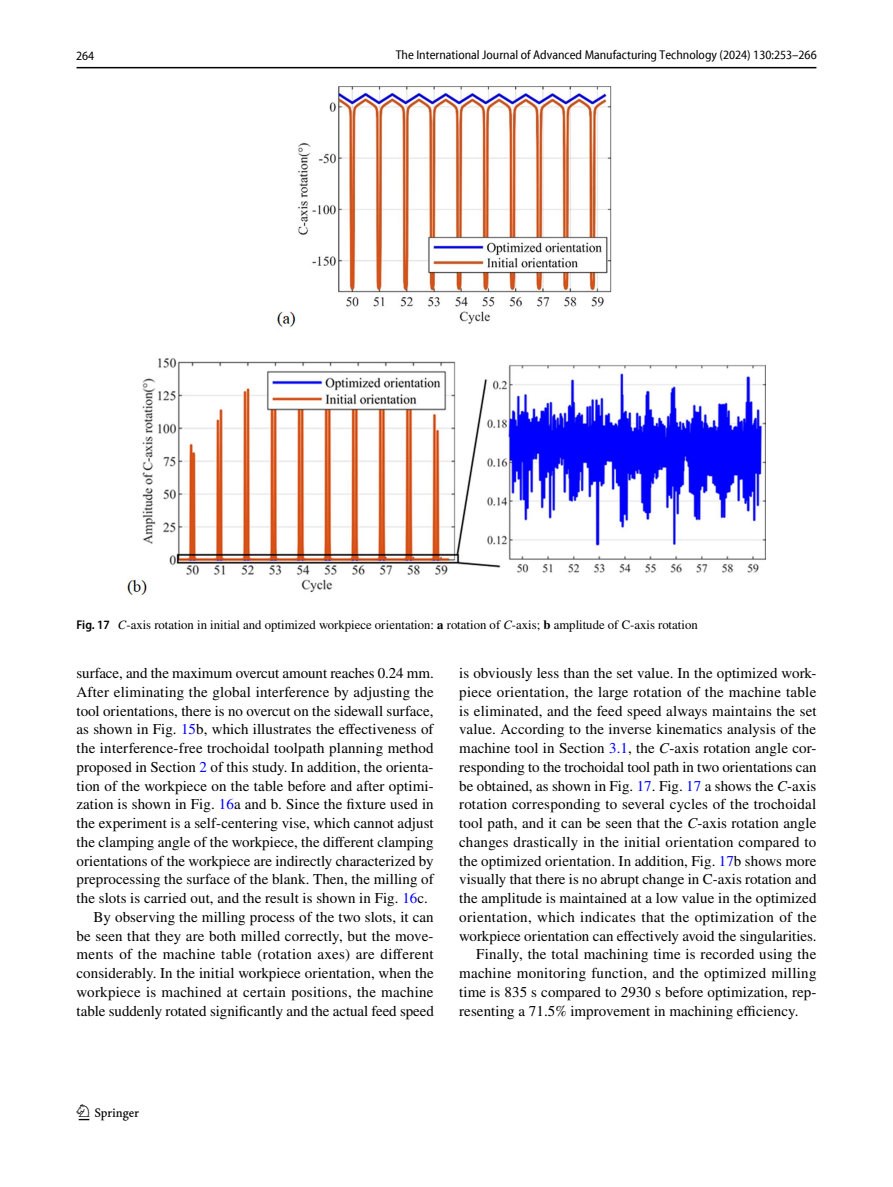
<style>
.page{position:relative;width:893px;height:1187px;background:#fff}
.page>*{position:absolute;margin:0;border:0;box-sizing:border-box;transform-origin:0 0}
.t1{font:22.5px "Springnew Regular 2";color:#000}
.t2{font:15px "STIX";letter-spacing:.005em;color:#000}
.t3{font:15px "STIX";letter-spacing:.025em;color:#000}
.t4{font:12.75px "STIX";color:#000}
.t5{font:semi-condensed 12.75px "Myriad Pro Unic";color:#000}
.t6{font:12.75px "Myriad Pro Semi Cn 2";color:#000}
.s1{font-family:"Myriad Pro";font-weight:600;font-stretch:semi-condensed}
.s2{font-style:italic}
.s3{font-weight:700}
.s4{color:#00f}
</style>
<div class="page">
<hr style="left:77px;top:67px;width:739px;height:1px;background:#000">
<img style="left:128px;top:87px;width:637px;height:507px">
<p class="t6" style="left:76px;top:49px;width:20px">264</p>
<p class="t5" style="left:396px;top:50px;width:423px">The International Journal of Advanced Manufacturing Technology (2024) 130:253–266</p>
<p class="t4" style="left:77px;top:616px;width:623px"><span class="s1">Fig. 17</span> <span class="s2">C</span>-axis rotation in initial and optimized workpiece orientation: <span class="s3">a</span> rotation of <span class="s2">C</span>-axis; <span class="s3">b</span> amplitude of C-axis rotation</p>
<p class="t2" style="left:77px;top:662px;width:359px">surface, and the maximum overcut amount reaches 0.24 mm.</p>
<p class="t2" style="left:77px;top:681px;width:359px">After eliminating the global interference by adjusting the</p>
<p class="t2" style="left:77px;top:700px;width:358px">tool orientations, there is no overcut on the sidewall surface,</p>
<p class="t2" style="left:77px;top:719px;width:359px">as shown in Fig. <span class="s4">15</span>b, which illustrates the effectiveness of</p>
<p class="t2" style="left:77px;top:737px;width:359px">the interference-free trochoidal toolpath planning method</p>
<p class="t2" style="left:77px;top:756px;width:358px">proposed in Section <span class="s4">2</span> of this study. In addition, the orienta-</p>
<p class="t2" style="left:77px;top:775px;width:359px">tion of the workpiece on the table before and after optimi-</p>
<p class="t2" style="left:77px;top:794px;width:359px">zation is shown in Fig. <span class="s4">16</span>a and b. Since the fixture used in</p>
<p class="t2" style="left:77px;top:812px;width:359px">the experiment is a self-centering vise, which cannot adjust</p>
<p class="t2" style="left:77px;top:831px;width:359px">the clamping angle of the workpiece, the different clamping</p>
<p class="t2" style="left:77px;top:850px;width:359px">orientations of the workpiece are indirectly characterized by</p>
<p class="t2" style="left:77px;top:869px;width:359px">preprocessing the surface of the blank. Then, the milling of</p>
<p class="t2" style="left:77px;top:887px;width:353px">the slots is carried out, and the result is shown in Fig. <span class="s4">16</span>c.</p>
<p class="t2" style="left:94px;top:906px;width:342px">By observing the milling process of the two slots, it can</p>
<p class="t2" style="left:77px;top:925px;width:358px">be seen that they are both milled correctly, but the move-</p>
<p class="t3" style="left:77px;top:944px;width:359px">ments of the machine table (rotation axes) are different</p>
<p class="t2" style="left:77px;top:962px;width:359px">considerably. In the initial workpiece orientation, when the</p>
<p class="t2" style="left:77px;top:981px;width:359px">workpiece is machined at certain positions, the machine</p>
<p class="t2" style="left:77px;top:1000px;width:359px">table suddenly rotated significantly and the actual feed speed</p>
<p class="t2" style="left:459px;top:662px;width:359px">is obviously less than the set value. In the optimized work-</p>
<p class="t2" style="left:459px;top:681px;width:359px">piece orientation, the large rotation of the machine table</p>
<p class="t2" style="left:459px;top:700px;width:359px">is eliminated, and the feed speed always maintains the set</p>
<p class="t2" style="left:459px;top:719px;width:359px">value. According to the inverse kinematics analysis of the</p>
<p class="t2" style="left:459px;top:737px;width:359px">machine tool in Section <span class="s4">3.1</span>, the <span class="s2">C</span>-axis rotation angle cor-</p>
<p class="t2" style="left:459px;top:756px;width:359px">responding to the trochoidal tool path in two orientations can</p>
<p class="t2" style="left:459px;top:775px;width:359px">be obtained, as shown in Fig. <span class="s4">17</span>. Fig. <span class="s4">17</span> a shows the <span class="s2">C</span>-axis</p>
<p class="t2" style="left:459px;top:794px;width:358px">rotation corresponding to several cycles of the trochoidal</p>
<p class="t2" style="left:459px;top:812px;width:359px">tool path, and it can be seen that the <span class="s2">C</span>-axis rotation angle</p>
<p class="t2" style="left:459px;top:831px;width:359px">changes drastically in the initial orientation compared to</p>
<p class="t2" style="left:459px;top:850px;width:359px">the optimized orientation. In addition, Fig. <span class="s4">17</span>b shows more</p>
<p class="t2" style="left:459px;top:869px;width:359px">visually that there is no abrupt change in C-axis rotation and</p>
<p class="t2" style="left:459px;top:887px;width:359px">the amplitude is maintained at a low value in the optimized</p>
<p class="t2" style="left:459px;top:906px;width:359px">orientation, which indicates that the optimization of the</p>
<p class="t2" style="left:459px;top:925px;width:359px">workpiece orientation can effectively avoid the singularities.</p>
<p class="t2" style="left:476px;top:944px;width:342px">Finally, the total machining time is recorded using the</p>
<p class="t2" style="left:459px;top:962px;width:359px">machine monitoring function, and the optimized milling</p>
<p class="t2" style="left:459px;top:981px;width:359px">time is 835 s compared to 2930 s before optimization, rep-</p>
<p class="t2" style="left:459px;top:1000px;width:341px">resenting a 71.5% improvement in machining efficiency.</p>
<h1 class="t1" style="left:79px;top:1104px;width:62px">1 3</h1>
</div>
